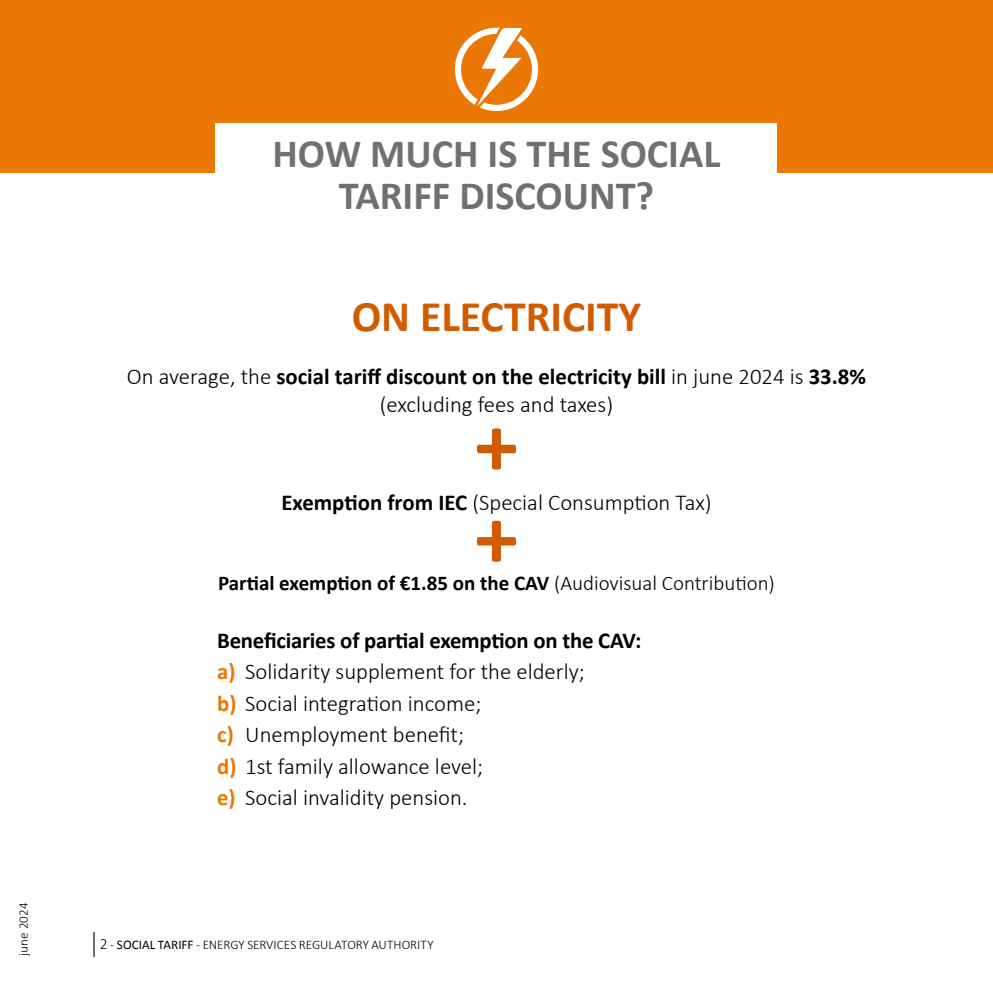
<style>
.page{position:relative;width:993px;height:993px;background:#fff}
.page>*{position:absolute;margin:0;border:0;box-sizing:border-box;transform-origin:0 0}
.t1{font:700 87.5px/92.2px "Calibri";color:#d15c00}
.t2{font:700 43.75px "Calibri";color:#d15c00}
.t3{font:700 40.25px/42px "Calibri";color:#707070;text-align:center}
.t4{font:300 22.75px/31.5px "Calibri";color:#000;text-align:center}
.t5{font:700 21px "Calibri";color:#000}
.t6{font:300 13.12px "Calibri";color:#000}
.s1{font-weight:700}
.s2{font-weight:300}
.s3{font-weight:700;color:#eb7805}
.s4{font-size:15.75px}
.s5{font-weight:400}
</style>
<div class="page">
<div style="left:0;top:0;width:992px;height:172px;background:#eb7805"></div>
<div style="left:216px;top:123px;width:560px;height:111px;background:#fff"></div>
<svg style="left:454px;top:27px;width:84px;height:84px"></svg>
<svg style="left:93px;top:932px;width:1px;height:24px"></svg>
<p class="t6" style="left:15px;top:955px;width:54px;rotate:-90deg">june 2024</p>
<h3 class="t3" style="left:272px;top:131px;width:449px">HOW MUCH IS THE SOCIAL<br>TARIFF DISCOUNT?</h3>
<h2 class="t2" style="left:351px;top:286px;width:291px">ON ELECTRICITY</h2>
<p class="t4" style="left:127px;top:363px;width:740px;line-height:27.3px">On average, the <span class="s1">social tariff discount on the electricity bill</span> in june 2024 is <span class="s1">33.8% </span>(excluding fees and taxes)</p>
<h1 class="t1" style="left:474px;top:395px;width:45px">+ +</h1>
<p class="t4" style="left:281px;top:486px;width:431px"><span class="s1">Exemption from IEC</span> (Special Consumption Tax)</p>
<p class="t5" style="left:218px;top:568px;width:558px">Partial exemption of €1.85 on the CAV <span class="s2">(Audiovisual Contribution)</span></p>
<p class="t4" style="left:217px;top:623px;width:425px;text-align:left"><span class="s1">Beneficiaries of partial exemption on the CAV: </span><span class="s3">a)</span> Solidarity supplement for the elderly;<br><span class="s3">b)</span> Social integration income;<br><span class="s3">c)</span> Unemployment benefit;<br><span class="s3">d)</span> 1st family allowance level;<br><span class="s3">e)</span> Social invalidity pension.</p>
<p class="t6" style="left:100px;top:936px;width:335px"><span class="s4">2</span> - <span class="s5">SOCIAL TARIFF</span> - ENERGY SERVICES REGULATORY AUTHORITY</p>
</div>
